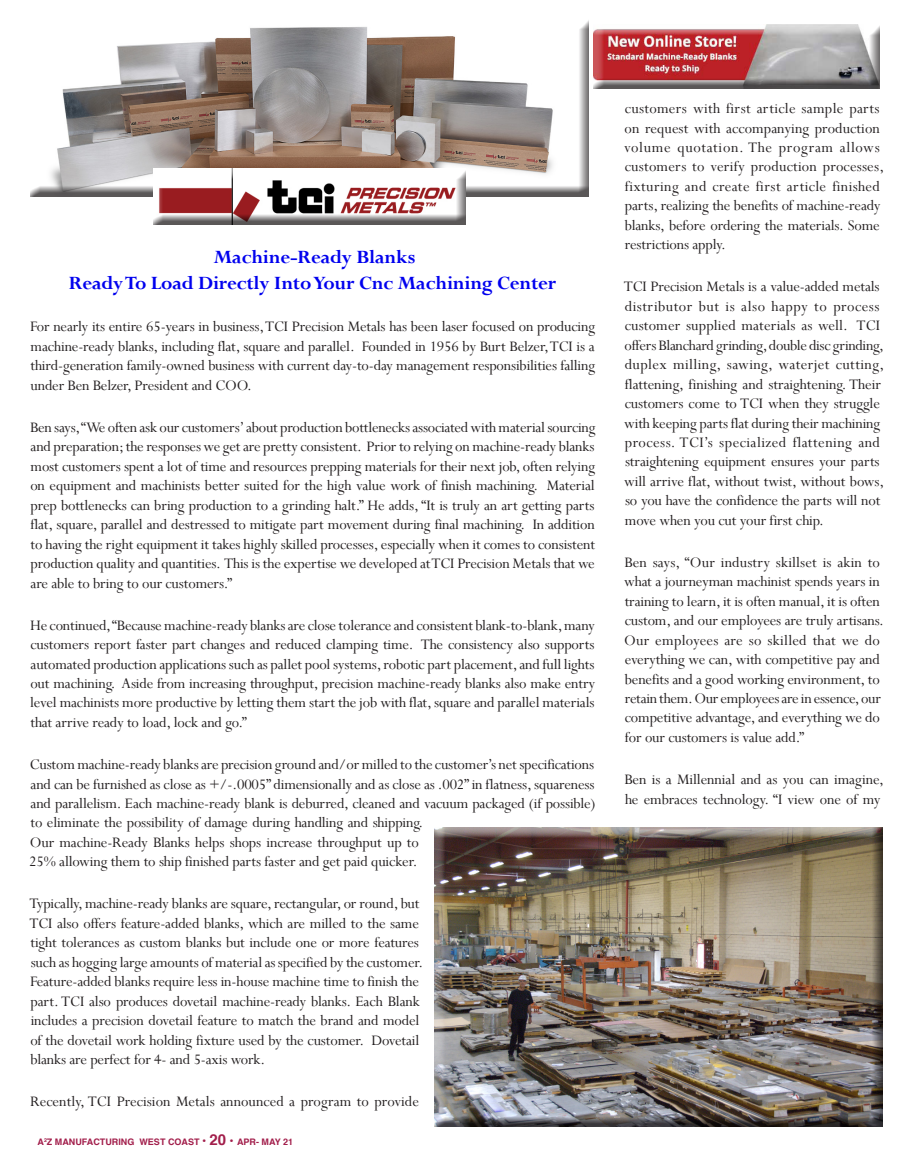
<style>
.page{position:relative;width:905px;height:1175px;background:#fff}
.page>*{position:absolute;margin:0;border:0;box-sizing:border-box;transform-origin:0 0}
.Editorial_text{font:700 21px "Perpetua";letter-spacing:-.01em;color:#00e}
.Editorial_text-2{font:16.2px/19.5px "Perpetua";letter-spacing:-.01em;color:#231f20}
.Editorial_text-3{font:16.2px/19.5px "Perpetua";letter-spacing:.01em;color:#231f20}
.t1{font:700 9px "Helvetica";color:#a21e4b}
.s1{font-size:12px}
.s2{font-size:15px}
</style>
<div class="page">
<div style="left:592px;top:25px;width:288px;height:66px;background:#231f20;opacity:.75"></div>
<div style="left:29px;top:19px;width:562px;height:179px;background:#231f20;opacity:.75"></div>
<div style="left:433px;top:827px;width:451px;height:302px;background:#231f20;opacity:.75"></div>
<div style="left:152px;top:167px;width:315px;height:54px;background:#fff"></div>
<div style="left:152px;top:169px;width:315px;height:58px;background:#231f20;opacity:.75"></div>
<p class="Editorial_text" style="left:213px;top:243px;width:203px">Machine-Ready Blanks</p>
<p class="Editorial_text" style="left:69px;top:270px;width:489px">Ready To Load Directly Into Your Cnc Machining Center</p>
<p class="Editorial_text-2" style="left:30px;top:317px;width:566px;text-align:justify">For nearly its entire 65-years in business, TCI Precision Metals has been laser focused on producing machine-ready blanks, including flat, square and parallel. Founded in 1956 by Burt Belzer, TCI is a third-generation family-owned business with current day-to-day management responsibilities falling under Ben Belzer, President and COO.</p>
<p class="Editorial_text-2" style="left:30px;top:417px;width:567px;text-align:justify">Ben says, “We often ask our customers’ about production bottlenecks associated with material sourcing and preparation; the responses we get are pretty consistent. Prior to relying on machine-ready blanks most customers spent a lot of time and resources prepping materials for their next job, often relying on equipment and machinists better suited for the high value work of finish machining. Material prep bottlenecks can bring production to a grinding halt.” He adds, “It is truly an art getting parts flat, square, parallel and destressed to mitigate part movement during final machining. In addition to having the right equipment it takes highly skilled processes, especially when it comes to consistent production quality and quantities. This is the expertise we developed at TCI Precision Metals that we are able to bring to our customers.”</p>
<p class="Editorial_text-2" style="left:30px;top:615px;width:567px;text-align:justify">He continued, “Because machine-ready blanks are close tolerance and consistent blank-to-blank, many customers report faster part changes and reduced clamping time. The consistency also supports automated production applications such as pallet pool systems, robotic part placement, and full lights out machining. Aside from increasing throughput, precision machine-ready blanks also make entry level machinists more productive by letting them start the job with flat, square and parallel materials that arrive ready to load, lock and go.”</p>
<p class="Editorial_text-2" style="left:29px;top:754px;width:568px">Custom machine-ready blanks are precision ground and/or milled to the customer’s net specifications and can be furnished as close as +/-.0005” dimensionally and as close as .002” in flatness, squareness and parallelism. Each machine-ready blank is deburred, cleaned and vacuum packaged (if possible) to eliminate the possibility of damage during handling and shipping.<br>Our machine-Ready Blanks helps shops increase throughput up to<br>25% allowing them to ship finished parts faster and get paid quicker.</p>
<p class="Editorial_text-2" style="left:29px;top:893px;width:395px">Typically, machine-ready blanks are square, rectangular, or round, but TCI also offers feature-added blanks, which are milled to the same tight tolerances as custom blanks but include one or more features such as hogging large amounts of material as specified by the customer.<br>Feature-added blanks require less in-house machine time to finish the part. TCI also produces dovetail machine-ready blanks. Each Blank includes a precision dovetail feature to match the brand and model of the dovetail work holding fixture used by the customer. Dovetail blanks are perfect for 4- and 5-axis work.</p>
<p class="Editorial_text-2" style="left:30px;top:1091px;width:390px">Recently, TCI Precision Metals announced a program to provide</p>
<p class="t1" style="left:38px;top:1134px;width:257px">A<sup>2</sup>Z MANUFACTURING WEST COAST <span class="s1">•</span> <span class="s2">20</span> <span class="s1">•</span> APR- MAY 21</p>
<p class="Editorial_text-3" style="left:624px;top:98px;width:261px">customers with first article sample parts on request with accompanying production volume quotation. The program allows customers to verify production processes, fixturing and create first article finished parts, realizing the benefits of machine-ready blanks, before ordering the materials. Some restrictions apply.</p>
<p class="Editorial_text-2" style="left:623px;top:277px;width:262px">TCI Precision Metals is a value-added metals distributor but is also happy to process customer supplied materials as well. TCI offers Blanchard grinding, double disc grinding, duplex milling, sawing, waterjet cutting, flattening, finishing and straightening. Their customers come to TCI when they struggle with keeping parts flat during their machining process. TCI’s specialized flattening and straightening equipment ensures your parts will arrive flat, without twist, without bows, so you have the confidence the parts will not move when you cut your first chip.</p>
<p class="Editorial_text-2" style="left:624px;top:552px;width:261px">Ben says, “Our industry skillset is akin to what a journeyman machinist spends years in training to learn, it is often manual, it is often custom, and our employees are truly artisans.<br>Our employees are so skilled that we do everything we can, with competitive pay and benefits and a good working environment, to retain them. Our employees are in essence, our competitive advantage, and everything we do for our customers is value add.”</p>
<p class="Editorial_text-2" style="left:624px;top:769px;width:261px">Ben is a Millennial and as you can imagine, he embraces technology. “I view one of my</p>
</div>
